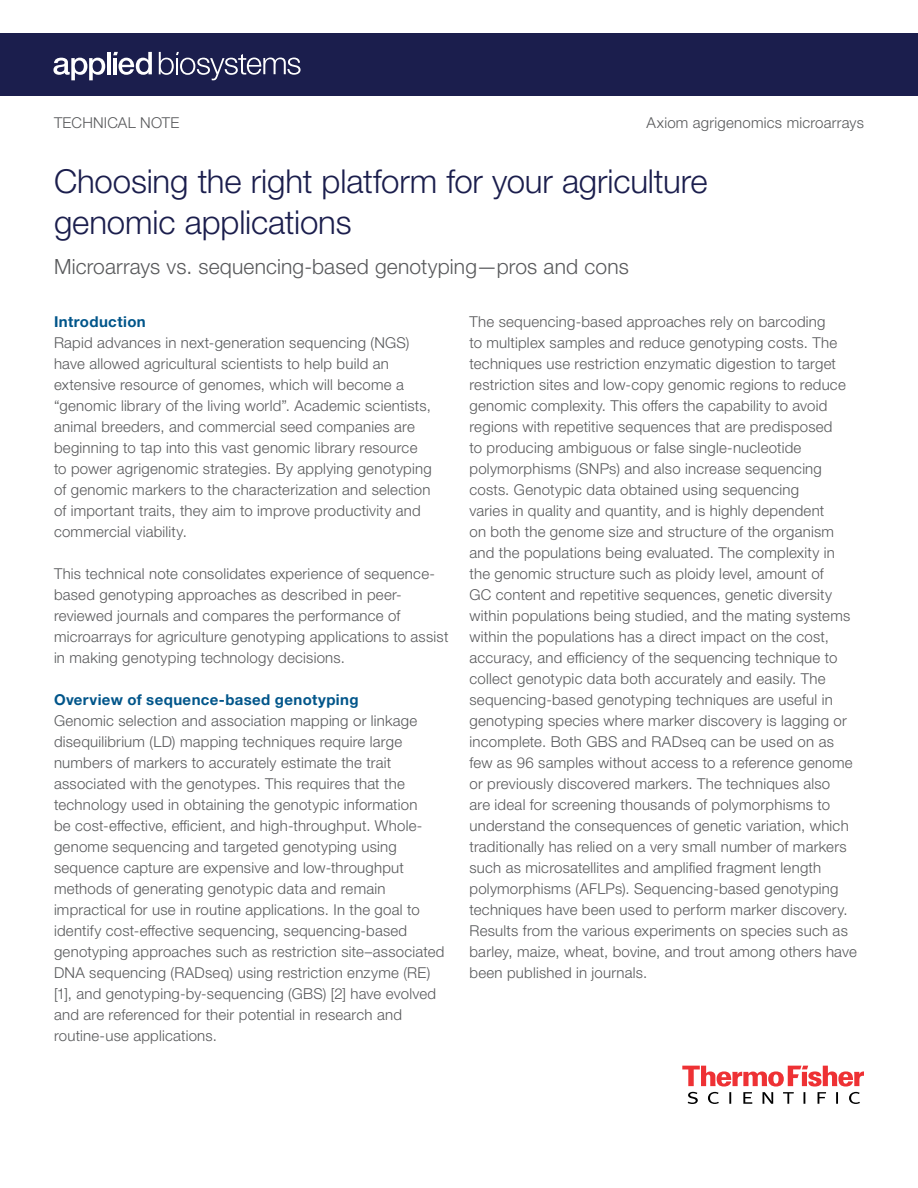
<style>
.page{position:relative;width:918px;height:1188px;background:#fff}
.page>*{position:absolute;margin:0;border:0;box-sizing:border-box;transform-origin:0 0}
.t1{font:300 33px/40.5px "Helvetica Neue LTW1 G";letter-spacing:-.005em;color:#1b1e4d}
.t2{font:300 21px "Helvetica Neue LTW1 G";letter-spacing:.005em;color:#58595b}
.t3{font:300 15px/21px "Helvetica Neue LTW1 G";letter-spacing:.015em;color:#58595b}
.t4{font:700 15px "Helvetica Neue LTW1 G";letter-spacing:.025em;color:#00558a}
</style>
<div class="page">
<svg style="left:682px;top:1066px;width:182px;height:38px"></svg>
<div style="left:0;top:33px;width:918px;height:63px;background:#1b1e4d"></div>
<svg style="left:159px;top:52px;width:142px;height:28px"></svg>
<svg style="left:53px;top:58px;width:52px;height:22px"></svg>
<hr style="left:107px;top:52px;width:3px;height:22px;background:#fff">
<svg style="left:113px;top:52px;width:39px;height:23px"></svg>
<p class="t3" style="left:54px;top:112px;width:127px">TECHNICAL NOTE</p>
<p class="t3" style="left:647px;top:112px;width:219px">Axiom agrigenomics microarrays</p>
<h1 class="t1" style="left:54px;top:161px;width:655px">Choosing the right platform for your agriculture genomic applications</h1>
<h2 class="t2" style="left:54px;top:254px;width:576px">Microarrays vs. sequencing-based genotyping—pros and cons</h2>
<p class="t4" style="left:54px;top:312px;width:93px">Introduction</p>
<p class="t3" style="left:54px;top:332px;width:379px">Rapid advances in next-generation sequencing (NGS) have allowed agricultural scientists to help build an extensive resource of genomes, which will become a “genomic library of the living world”. Academic scientists, animal breeders, and commercial seed companies are beginning to tap into this vast genomic library resource to power agrigenomic strategies. By applying genotyping of genomic markers to the characterization and selection of important traits, they aim to improve productivity and commercial viability.</p>
<p class="t3" style="left:54px;top:563px;width:396px">This technical note consolidates experience of sequence&shy;based genotyping approaches as described in peer&shy;reviewed journals and compares the performance of microarrays for agriculture genotyping applications to assist in making genotyping technology decisions.</p>
<p class="t4" style="left:54px;top:690px;width:306px">Overview of sequence-based genotyping</p>
<p class="t3" style="left:54px;top:710px;width:392px">Genomic selection and association mapping or linkage disequilibrium (LD) mapping techniques require large numbers of markers to accurately estimate the trait associated with the genotypes. This requires that the technology used in obtaining the genotypic information<br>be cost-effective, efficient, and high-throughput. Whole&shy;genome sequencing and targeted genotyping using sequence capture are expensive and low-throughput methods of generating genotypic data and remain impractical for use in routine applications. In the goal to identify cost-effective sequencing, sequencing-based genotyping approaches such as restriction site–associated DNA sequencing (RADseq) using restriction enzyme (RE) [1], and genotyping-by-sequencing (GBS) [2] have evolved and are referenced for their potential in research and routine-use applications.</p>
<p class="t3" style="left:470px;top:311px;width:389px">The sequencing-based approaches rely on barcoding<br>to multiplex samples and reduce genotyping costs. The techniques use restriction enzymatic digestion to target restriction sites and low-copy genomic regions to reduce genomic complexity. This offers the capability to avoid regions with repetitive sequences that are predisposed<br>to producing ambiguous or false single-nucleotide polymorphisms (SNPs) and also increase sequencing costs. Genotypic data obtained using sequencing<br>varies in quality and quantity, and is highly dependent<br>on both the genome size and structure of the organism and the populations being evaluated. The complexity in the genomic structure such as ploidy level, amount of<br>GC content and repetitive sequences, genetic diversity within populations being studied, and the mating systems within the populations has a direct impact on the cost, accuracy, and efficiency of the sequencing technique to collect genotypic data both accurately and easily. The sequencing-based genotyping techniques are useful in genotyping species where marker discovery is lagging or incomplete. Both GBS and RADseq can be used on as few as 96 samples without access to a reference genome or previously discovered markers. The techniques also<br>are ideal for screening thousands of polymorphisms to understand the consequences of genetic variation, which traditionally has relied on a very small number of markers such as microsatellites and amplified fragment length polymorphisms (AFLPs). Sequencing-based genotyping techniques have been used to perform marker discovery.<br>Results from the various experiments on species such as barley, maize, wheat, bovine, and trout among others have been published in journals.</p>
</div>
